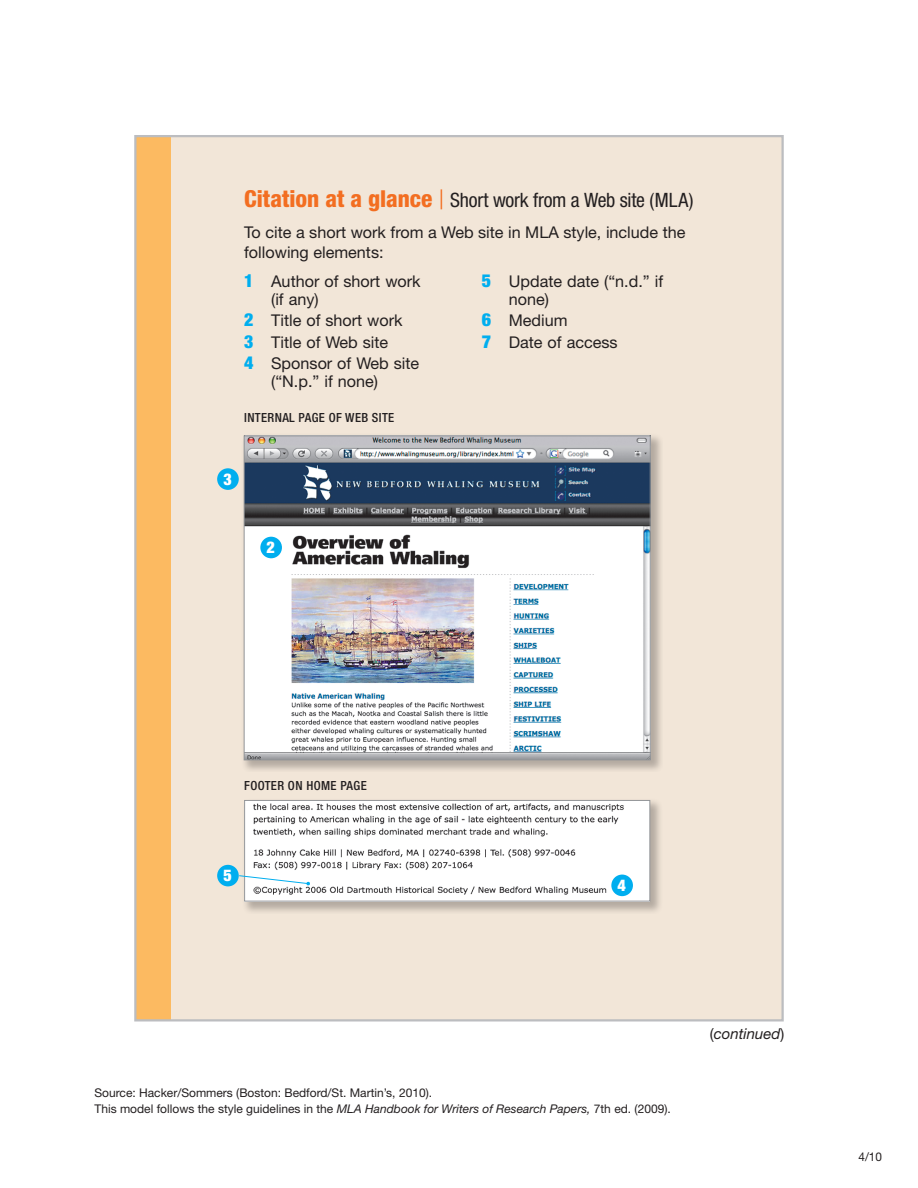
<style>
.page{position:relative;width:918px;height:1188px;background:#fff}
.page>*{position:absolute;margin:0;border:0;box-sizing:border-box;transform-origin:0 0}
.t1{font:condensed 19.8px "Helvetica Neue";letter-spacing:-.01em;color:#231f20}
.t2{font:16.2px/21.6px "Helvetica Neue";color:#231f20}
.t3{font:900 condensed 16.2px "Helvetica Neue LT Std";color:#fff}
.t4{font:italic 15px "Helvetica Neue";color:#231f20}
.t5{font:500 condensed 12.6px "Helvetica Neue";letter-spacing:.03em;color:#231f20}
.t6{font:12px/16.5px "Helvetica Neue";color:#231f20}
.s1{font-weight:800;font-size:23.4px;color:#f36e21}
.s2{font-weight:300;font-size:27px;color:#f36e21}
.s3{font-family:"Helvetica Neue LT Std";font-weight:900;font-stretch:condensed;font-size:18px;color:#00aeef}
.s4{font-style:italic}
.s5{font-style:normal}
</style>
<div class="page">
<div style="left:170px;top:203px;width:613px;height:817px;background:#f2e6d8"></div>
<div style="left:170px;top:136px;width:613px;height:831px;background:#f2e6d8"></div>
<div style="left:240px;top:432px;width:423px;height:340px;background:#231f20;opacity:.3"></div>
<img style="left:246px;top:437px;width:403px;height:321px">
<div style="left:244px;top:435px;width:407px;height:325px;border:1px solid #939598"></div>
<div style="left:240px;top:796px;width:423px;height:118px;background:#231f20;opacity:.3"></div>
<img style="left:246px;top:802px;width:402px;height:98px">
<div style="left:244px;top:800px;width:406px;height:102px;border:1px solid #939598"></div>
<div style="left:260px;top:537px;width:22px;height:21px;background:#00aeef;border-radius:50%"></div>
<div style="left:217px;top:865px;width:22px;height:21px;background:#00aeef;border-radius:50%"></div>
<div style="left:611px;top:875px;width:22px;height:21px;background:#00aeef;border-radius:50%"></div>
<div style="left:217px;top:468px;width:22px;height:22px;background:#00aeef;border-radius:50%"></div>
<svg style="left:238px;top:875px;width:72px;height:11px"></svg>
<div style="left:135px;top:136px;width:36px;height:884px;background:#fcba61"></div>
<p class="t1" style="left:244px;top:189px;width:451px"><span class="s1">Citation at a glance</span> <span class="s2">|</span> Short work from a Web site (MLA)</p>
<p class="t2" style="left:244px;top:222px;width:443px;line-height:19.8px">To cite a short work from a Web site in MLA style, include the following elements:</p>
<p class="t2" style="left:271px;top:271px;width:151px;line-height:18px;text-indent:-27px"><span class="s3">1</span> Author of short work (if any)</p>
<p class="t2" style="left:244px;top:309px;width:177px"><span class="s3">2</span> Title of short work<br><span class="s3">3</span> Title of Web site<br><span class="s3">4</span> Sponsor of Web site</p>
<p class="t2" style="left:271px;top:370px;width:108px">(“N.p.” if none)</p>
<p class="t5" style="left:244px;top:410px;width:152px">INTERNAL pAgE OF WEb SITE</p>
<p class="t2" style="left:509px;top:271px;width:156px;line-height:18px;text-indent:-27px"><span class="s3">5</span> Update date (“n.d.” if none)</p>
<p class="t2" style="left:482px;top:309px;width:137px"><span class="s3">6</span> Medium<br><span class="s3">7</span> Date of access</p>
<p class="t3" style="left:223px;top:469px;width:10px">3</p>
<p class="t3" style="left:267px;top:537px;width:10px">2</p>
<p class="t5" style="left:244px;top:778px;width:124px">FOOTER ON HOME pAgE</p>
<p class="t3" style="left:223px;top:866px;width:10px">5</p>
<p class="t3" style="left:618px;top:875px;width:10px">4</p>
<p class="t6" style="left:94px;top:1084px;width:578px">Source: Hacker/Sommers (Boston: Bedford/St. Martin’s, 2010).<br>This model follows the style guidelines in the <span class="s4">MLA Handbook for Writers of Research Papers,</span> 7th ed. (2009).</p>
<p class="t4" style="left:710px;top:1025px;width:76px"><span class="s5">(</span>continued<span class="s5">)</span></p>
<p class="t6" style="left:858px;top:1149px;width:25px">4/10</p>
</div>
